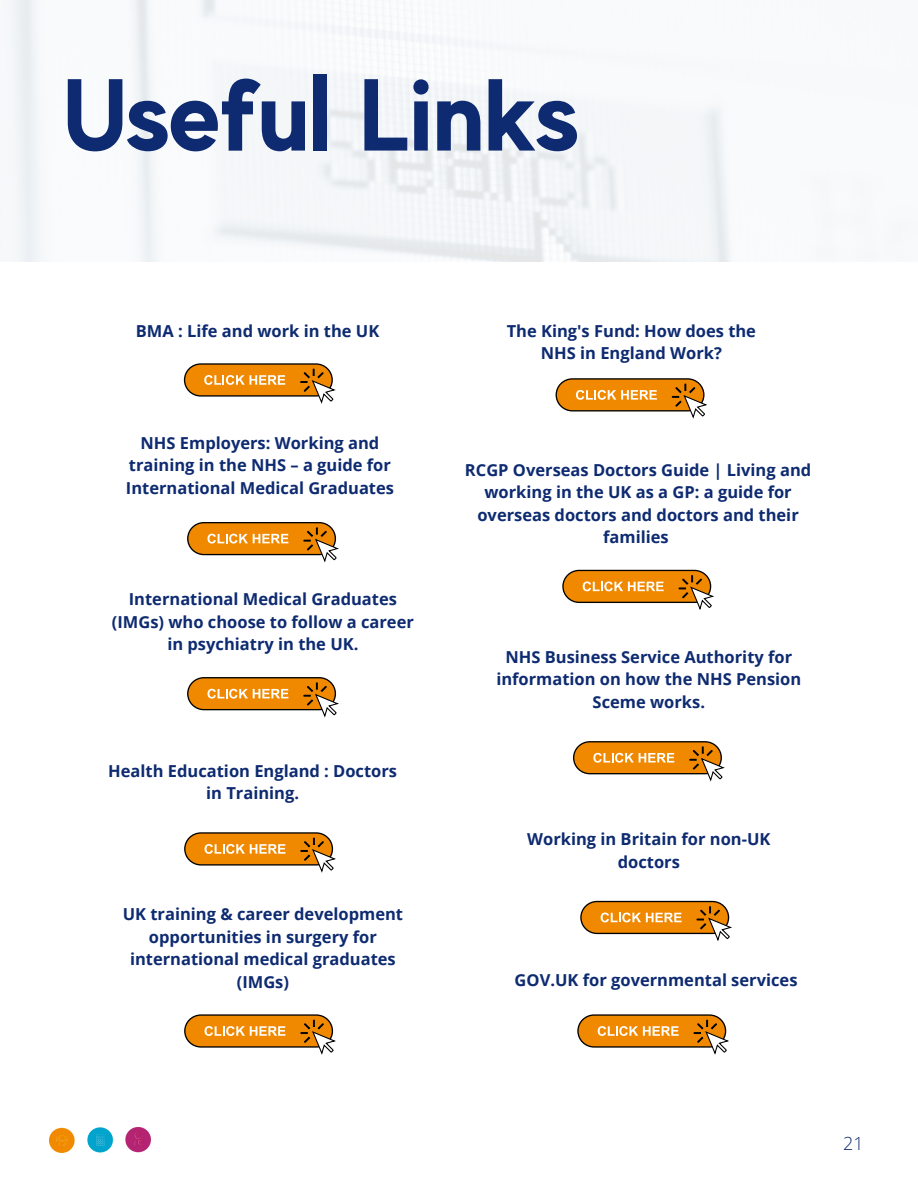
<style>
.page{position:relative;width:918px;height:1188px;background:#fff}
.page>*{position:absolute;margin:0;border:0;box-sizing:border-box;transform-origin:0 0}
.t1{font:700 102px "MADE Evolve Sans";color:#0e2b71}
.t2{font:300 18px "Open Sans";color:#0e2b71}
.t3{font:700 16.5px/22.5px "Open Sans";color:#0e2b71;text-align:center}
</style>
<div class="page">
<img style="left:49px;top:1127px;width:101px;height:26px">
<div style="left:185px;top:364px;width:147px;height:32px;background:#f18900;border-radius:16px"></div>
<div style="left:184px;top:363px;width:149px;height:34px;border:1px solid #000;border-radius:16px"></div>
<svg style="left:204px;top:375px;width:81px;height:10px"></svg>
<svg style="left:300px;top:369px;width:36px;height:35px"></svg>
<div style="left:563px;top:570px;width:148px;height:32px;background:#f18900;border-radius:16px"></div>
<div style="left:562px;top:570px;width:149px;height:33px;border:1px solid #000;border-radius:16px"></div>
<svg style="left:583px;top:581px;width:81px;height:10px"></svg>
<svg style="left:679px;top:575px;width:35px;height:35px"></svg>
<div style="left:556px;top:379px;width:148px;height:32px;background:#f18900;border-radius:16px"></div>
<div style="left:556px;top:378px;width:149px;height:33px;border:1px solid #000;border-radius:16px"></div>
<svg style="left:576px;top:390px;width:81px;height:10px"></svg>
<svg style="left:672px;top:384px;width:35px;height:35px"></svg>
<div style="left:188px;top:523px;width:147px;height:32px;background:#f18900;border-radius:16px"></div>
<div style="left:187px;top:522px;width:149px;height:33px;border:1px solid #000;border-radius:16px"></div>
<svg style="left:207px;top:534px;width:81px;height:10px"></svg>
<svg style="left:304px;top:527px;width:35px;height:35px"></svg>
<div style="left:574px;top:742px;width:147px;height:32px;background:#f18900;border-radius:16px"></div>
<div style="left:573px;top:741px;width:149px;height:33px;border:1px solid #000;border-radius:16px"></div>
<svg style="left:593px;top:753px;width:81px;height:10px"></svg>
<svg style="left:689px;top:747px;width:36px;height:35px"></svg>
<div style="left:185px;top:833px;width:147px;height:32px;background:#f18900;border-radius:16px"></div>
<div style="left:184px;top:832px;width:149px;height:34px;border:1px solid #000;border-radius:16px"></div>
<svg style="left:205px;top:844px;width:80px;height:10px"></svg>
<svg style="left:301px;top:838px;width:35px;height:35px"></svg>
<div style="left:581px;top:902px;width:148px;height:31px;background:#f18900;border-radius:16px"></div>
<div style="left:580px;top:901px;width:149px;height:33px;border:1px solid #000;border-radius:16px"></div>
<svg style="left:601px;top:913px;width:81px;height:9px"></svg>
<svg style="left:697px;top:906px;width:35px;height:35px"></svg>
<div style="left:185px;top:1015px;width:147px;height:32px;background:#f18900;border-radius:16px"></div>
<div style="left:184px;top:1014px;width:149px;height:34px;border:1px solid #000;border-radius:16px"></div>
<svg style="left:205px;top:1026px;width:80px;height:10px"></svg>
<svg style="left:301px;top:1020px;width:35px;height:35px"></svg>
<div style="left:188px;top:678px;width:147px;height:32px;background:#f18900;border-radius:16px"></div>
<div style="left:187px;top:677px;width:149px;height:33px;border:1px solid #000;border-radius:16px"></div>
<svg style="left:207px;top:689px;width:81px;height:10px"></svg>
<svg style="left:304px;top:683px;width:35px;height:35px"></svg>
<div style="left:578px;top:1015px;width:148px;height:32px;background:#f18900;border-radius:16px"></div>
<div style="left:577px;top:1014px;width:149px;height:34px;border:1px solid #000;border-radius:16px"></div>
<svg style="left:598px;top:1026px;width:81px;height:10px"></svg>
<svg style="left:694px;top:1020px;width:35px;height:35px"></svg>
<p class="t1" style="left:63px;top:55px;width:518px">Useful Links</p>
<p class="t3" style="left:136px;top:319px;width:245px">BMA : Life and work in the UK</p>
<p class="t3" style="left:126px;top:431px;width:270px">NHS Employers: Working and training in the NHS – a guide for<br>International Medical Graduates</p>
<p class="t3" style="left:112px;top:588px;width:304px">International Medical Graduates (IMGs) who choose to follow a career in psychiatry in the UK.</p>
<p class="t3" style="left:108px;top:759px;width:290px">Health Education England : Doctors in Training.</p>
<p class="t3" style="left:123px;top:903px;width:282px">UK training &amp; career development opportunities in surgery for international medical graduates (IMGs)</p>
<p class="t3" style="left:507px;top:319px;width:251px">The King's Fund: How does the<br>NHS in England Work?</p>
<p class="t3" style="left:465px;top:458px;width:348px">RCGP Overseas Doctors Guide | Living and working in the UK as a GP: a guide for overseas doctors and doctors and their families</p>
<p class="t3" style="left:496px;top:645px;width:306px">NHS Business Service Authority for information on how the NHS Pension<br>Sceme works.</p>
<p class="t3" style="left:527px;top:828px;width:245px">Working in Britain for non-UK doctors</p>
<p class="t3" style="left:515px;top:969px;width:284px">GOV.UK for governmental services</p>
<p class="t2" style="left:843px;top:1130px;width:22px">21</p>
</div>
